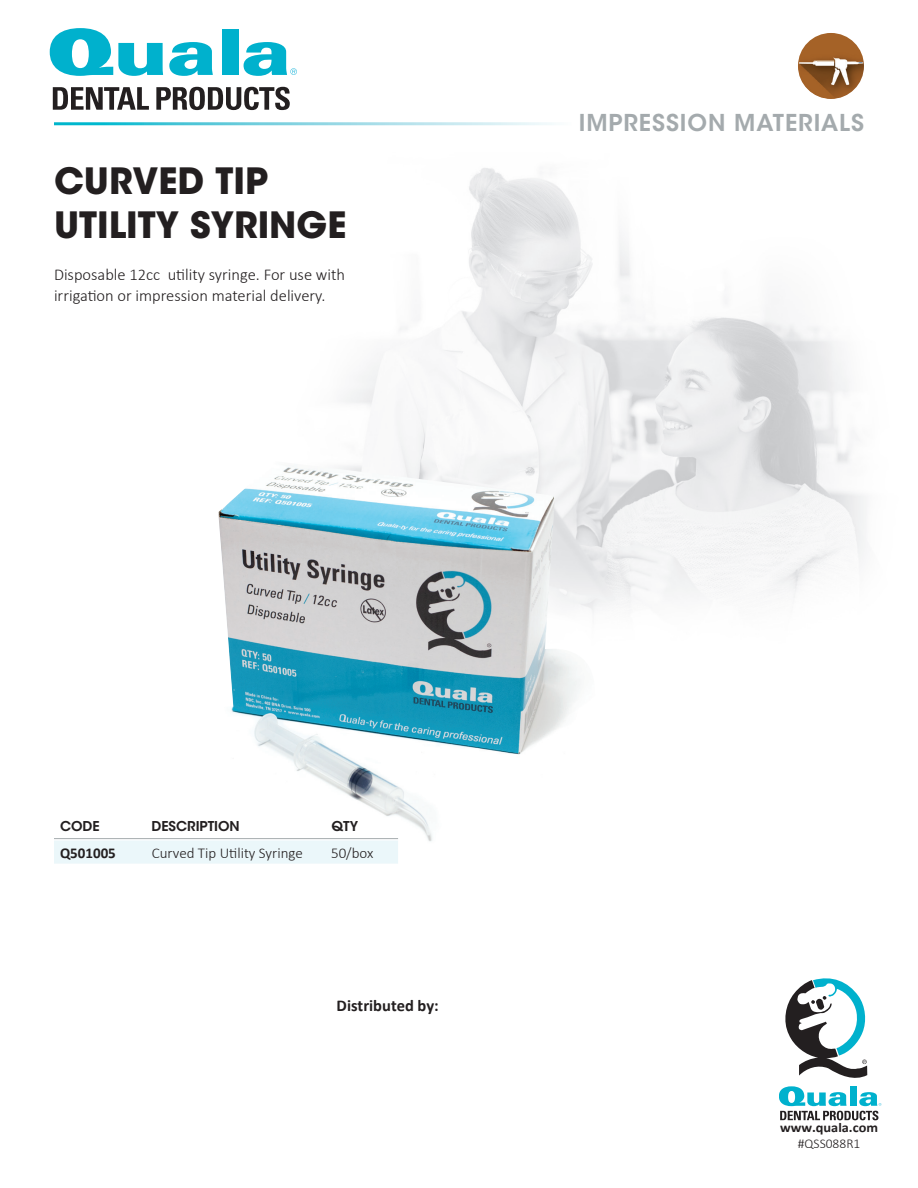
<style>
.page{position:relative;width:918px;height:1188px;background:#fff}
.page>*{position:absolute;margin:0;border:0;box-sizing:border-box;transform-origin:0 0}
.t1{font:700 36px/43.5px "ITC Avant Garde Std";color:#231f20}
.t2{font:600 23.1px "ITC Avant Garde Std";letter-spacing:.04em;color:#a4aaad}
.t3{font:300 16.5px/21.6px "Calibri";color:#231f20}
.t4{font:700 16.5px "Calibri";color:#231f20}
.t5{font:300 15px "Calibri";color:#231f20}
.t6{font:700 15px "Calibri";color:#231f20}
.t7{font:600 13.5px "ITC Avant Garde Std";color:#231f20}
.t8{font:700 13.5px "Calibri";color:#231f20;scale:1.06 1}
.t9{font:300 13.5px "Calibri";color:#231f20}
</style>
<div class="page">
<img style="left:343px;top:168px;width:523px;height:435px">
<svg style="left:50px;top:28px;width:113px;height:48px"></svg>
<svg style="left:169px;top:42px;width:44px;height:34px"></svg>
<div style="left:222px;top:29px;width:16px;height:46px;background:#00b1cd"></div>
<svg style="left:243px;top:42px;width:54px;height:34px"></svg>
<svg style="left:53px;top:87px;width:96px;height:23px"></svg>
<svg style="left:156px;top:87px;width:134px;height:23px"></svg>
<svg style="left:780px;top:978px;width:101px;height:142px"></svg>
<img style="left:798px;top:33px;width:66px;height:66px;border-radius:33px">
<img style="left:206px;top:461px;width:415px;height:381px">
<hr style="left:54px;top:838px;width:344px;height:1px;background:#a4aaad">
<div style="left:54px;top:840px;width:344px;height:24px;background:#ebf7fa"></div>
<h1 class="t1" style="left:54px;top:159px;width:294px">CURVED TIP<br>UTILITY SYRINGE</h1>
<p class="t3" style="left:54px;top:262px;width:293px">Disposable 12cc utility syringe. For use with irrigation or impression material delivery.</p>
<h2 class="t2" style="left:579px;top:108px;width:287px">IMPRESSION MATERIALS</h2>
<p class="t7" style="left:60px;top:818px;width:41px">CODE</p>
<p class="t7" style="left:152px;top:818px;width:90px">DESCRIPTION</p>
<p class="t7" style="left:331px;top:818px;width:28px">QTY</p>
<p class="t6" style="left:60px;top:843px;width:57px">Q501005</p>
<p class="t5" style="left:152px;top:843px;width:152px">Curved Tip Utility Syringe</p>
<p class="t5" style="left:331px;top:843px;width:44px">50/box</p>
<p class="t4" style="left:337px;top:996px;width:104px">Distributed by:</p>
<p class="t8" style="left:780px;top:1119px;width:94px">www.quala.com</p>
<p class="t9" style="left:798px;top:1135px;width:64px">#QSS088R1</p>
</div>
